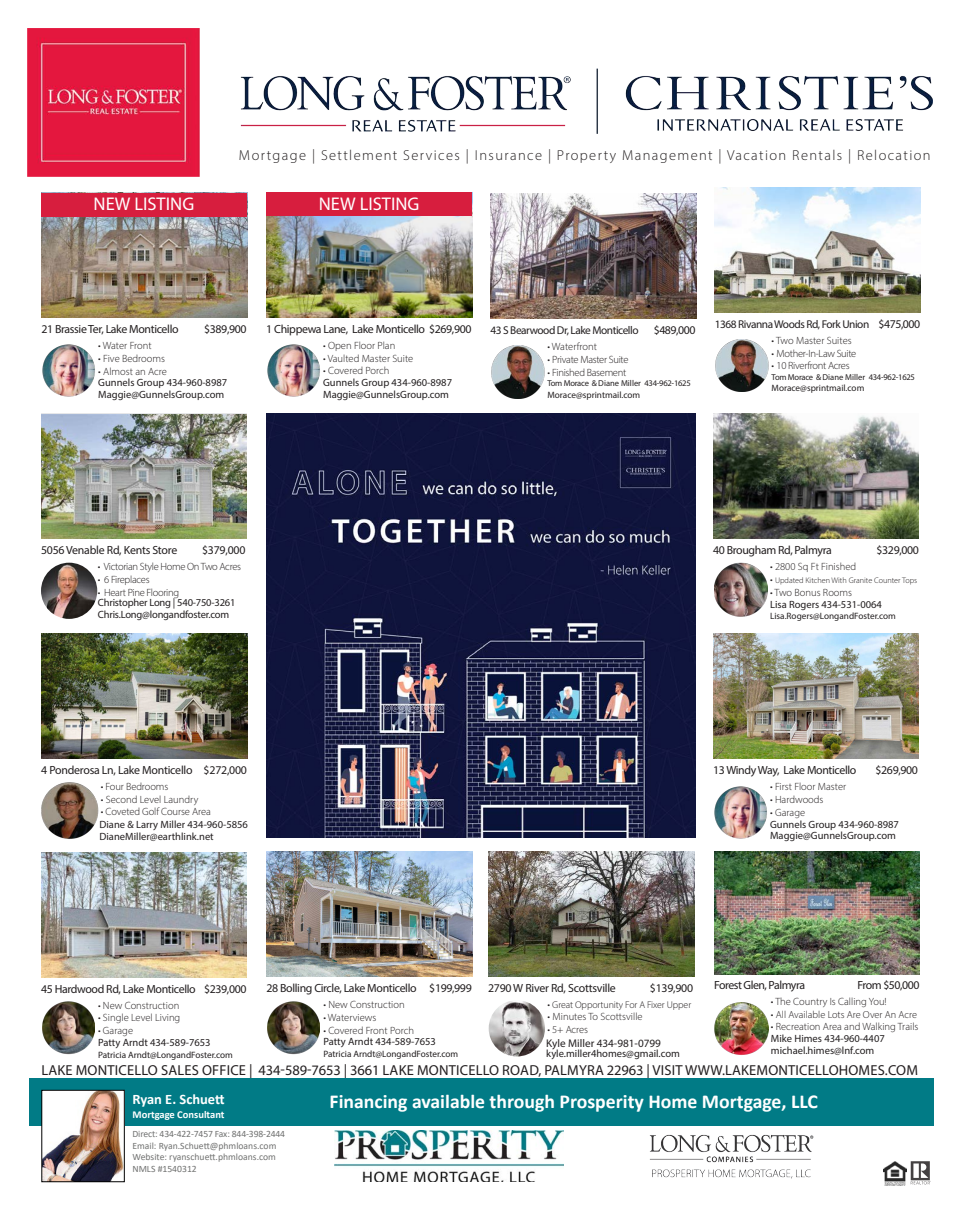
<style>
.page{position:relative;width:968px;height:1215px;background:#fff}
.page>*{position:absolute;margin:0;border:0;box-sizing:border-box;transform-origin:0 0}
.t1{font:700 19.75px "Calibri";color:#fff}
.t2{font:18.38px "Myriad Pro";color:#fff}
.t3{font:14.5px "Myriad Pro";letter-spacing:.015em;color:#231f20}
.t4{font:300 14.5px "Myriad Pro";letter-spacing:.095em;color:#231f20}
.t5{font:700 14.5px "Calibri";color:#fff}
.t6{font:11.88px "Myriad Pro";letter-spacing:-.03em;color:#231f20}
.t7{font:11.38px "Myriad Pro";letter-spacing:-.04em;color:#231f20}
.t8{font:11.12px "Myriad Pro";color:#231f20}
.t9{font:10.5px/11.9px "Myriad Pro";color:#231f20}
.t10{font:300 10.5px "Myriad Pro";color:#231f20}
.t11{font:300 10.5px "Myriad Pro";letter-spacing:-.03em;color:#231f20}
.t12{font:10.5px/10.2px "Myriad Pro";letter-spacing:-.02em;color:#231f20}
.t13{font:700 10.5px "Calibri";color:#fff}
.t14{font:300 10.25px "Myriad Pro";color:#231f20}
.t15{font:300 9.88px "Myriad Pro";letter-spacing:-.01em;color:#231f20}
.t16{font:9.62px/11.6px "Calibri";color:#717271}
.t17{font:9.25px "Myriad Pro";color:#231f20}
.t18{font:8.5px "Myriad Pro";letter-spacing:-.03em;color:#231f20}
.t19{font:300 8.12px "Myriad Pro";color:#231f20}
.s1{font-weight:300}
.s2{font-size:11.88px}
.s3{font-size:10.5px}
</style>
<div class="page">
<img style="left:27px;top:28px;width:905px;height:148px">
<img style="left:883px;top:1161px;width:23px;height:25px">
<svg style="left:910px;top:1161px;width:20px;height:23px"></svg>
<div style="left:29px;top:1078px;width:904px;height:48px;background:#017b86"></div>
<img style="left:714px;top:851px;width:205px;height:123px">
<img style="left:714px;top:1002px;width:54px;height:53px">
<img style="left:266px;top:414px;width:429px;height:424px">
<img style="left:714px;top:187px;width:206px;height:125px">
<img style="left:715px;top:339px;width:54px;height:53px">
<img style="left:41px;top:414px;width:206px;height:125px">
<img style="left:41px;top:563px;width:56px;height:56px;border-radius:28px">
<img style="left:713px;top:414px;width:205px;height:125px">
<img style="left:714px;top:563px;width:54px;height:54px">
<img style="left:490px;top:194px;width:206px;height:125px">
<img style="left:491px;top:346px;width:54px;height:52px">
<img style="left:713px;top:634px;width:205px;height:125px">
<img style="left:714px;top:786px;width:53px;height:53px">
<img style="left:41px;top:852px;width:206px;height:125px">
<img style="left:42px;top:1001px;width:52px;height:54px">
<img style="left:266px;top:852px;width:206px;height:125px">
<img style="left:268px;top:1001px;width:52px;height:54px">
<img style="left:488px;top:851px;width:206px;height:125px">
<img style="left:488px;top:1000px;width:57px;height:56px;border-radius:28px">
<img style="left:41px;top:634px;width:207px;height:124px">
<img style="left:41px;top:782px;width:58px;height:57px">
<img style="left:266px;top:216px;width:206px;height:102px">
<img style="left:267px;top:344px;width:53px;height:53px">
<div style="left:266px;top:192px;width:206px;height:24px;background:#d71e3e"></div>
<img style="left:41px;top:217px;width:206px;height:101px">
<img style="left:43px;top:344px;width:52px;height:53px">
<div style="left:41px;top:193px;width:206px;height:24px;background:#d71e3e"></div>
<img style="left:334px;top:1131px;width:229px;height:51px">
<img style="left:44px;top:1092px;width:78px;height:88px">
<div style="left:42px;top:1090px;width:82px;height:92px;border:1px solid #000"></div>
<img style="left:649px;top:1134px;width:165px;height:45px">
<p class="t2" style="left:94px;top:193px;width:102px">NEW LISTING</p>
<p class="t4" style="left:239px;top:146px;width:693px">Mortgage | Settlement Services | Insurance | Property Management | Vacation Rentals | Relocation</p>
<p class="t2" style="left:319px;top:193px;width:102px">NEW LISTING</p>
<p class="t6" style="left:41px;top:322px;width:139px">21 Brassie Ter, Lake Monticello</p>
<p class="t6" style="left:204px;top:322px;width:44px">$389,900</p>
<p class="t10" style="left:98px;top:339px;width:55px">• Water Front</p>
<p class="t10" style="left:98px;top:352px;width:68px">• Five Bedrooms</p>
<p class="t9" style="left:98px;top:365px;width:130px"><span class="s1">• Almost an Acre<br></span>Gunnels Group 434-960-8987<br>Maggie@GunnelsGroup.com</p>
<p class="t6" style="left:266px;top:322px;width:207px">1 Chippewa Lane, Lake Monticello $269,900</p>
<p class="t10" style="left:323px;top:339px;width:74px">• Open Floor Plan</p>
<p class="t10" style="left:323px;top:352px;width:92px">• Vaulted Master Suite</p>
<p class="t9" style="left:323px;top:365px;width:130px"><span class="s1">• Covered Porch<br></span>Gunnels Group 434-960-8987<br>Maggie@GunnelsGroup.com</p>
<p class="t7" style="left:490px;top:324px;width:150px">43 S Bearwood Dr, Lake Monticello</p>
<p class="t6" style="left:653px;top:323px;width:43px">$489,000</p>
<p class="t10" style="left:547px;top:341px;width:51px">• Waterfront</p>
<p class="t11" style="left:547px;top:353px;width:83px">• Private Master Suite</p>
<p class="t11" style="left:547px;top:366px;width:80px">• Finished Basement</p>
<p class="t18" style="left:547px;top:378px;width:145px">Tom Morace &amp; Diane Miller 434-962-1625</p>
<p class="t17" style="left:547px;top:389px;width:94px">Morace@sprintmail.com</p>
<p class="t7" style="left:714px;top:317px;width:207px">1368 Rivanna Woods Rd, Fork Union <span class="s2">$475,000</span></p>
<p class="t10" style="left:771px;top:334px;width:82px">• Two Master Suites</p>
<p class="t11" style="left:771px;top:347px;width:86px">• Mother-In-Law Suite</p>
<p class="t11" style="left:771px;top:359px;width:79px">• 10 Riverfront Acres</p>
<p class="t18" style="left:771px;top:371px;width:145px">Tom Morace &amp; Diane Miller 434-962-1625</p>
<p class="t17" style="left:771px;top:383px;width:94px">Morace@sprintmail.com</p>
<p class="t6" style="left:41px;top:543px;width:138px">5056 Venable Rd, Kents Store</p>
<p class="t6" style="left:202px;top:543px;width:45px">$379,000</p>
<p class="t11" style="left:98px;top:561px;width:145px">• Victorian Style Home On Two Acres</p>
<p class="t11" style="left:98px;top:573px;width:53px">• 6 Fireplaces</p>
<p class="t12" style="left:98px;top:587px;width:139px"><span class="s1">• Heart Pine Flooring<br></span>Christopher Long | 540-750-3261</p>
<p class="t12" style="left:98px;top:609px;width:133px">Chris.Long@longandfoster.com</p>
<p class="t6" style="left:713px;top:543px;width:120px">40 Brougham Rd, Palmyra</p>
<p class="t6" style="left:876px;top:543px;width:44px">$329,000</p>
<p class="t10" style="left:770px;top:561px;width:88px">• 2800 Sq Ft Finished</p>
<p class="t19" style="left:770px;top:576px;width:149px"><span class="s3">•</span> Updated Kitchen With Granite Counter Tops</p>
<p class="t9" style="left:770px;top:586px;width:113px"><span class="s1">• Two Bonus Rooms<br></span>Lisa Rogers 434-531-0064</p>
<p class="t17" style="left:770px;top:611px;width:127px">Lisa.Rogers@LongandFoster.com</p>
<p class="t6" style="left:41px;top:763px;width:207px">4 Ponderosa Ln, Lake Monticello $272,000</p>
<p class="t10" style="left:101px;top:780px;width:69px">• Four Bedrooms</p>
<p class="t10" style="left:101px;top:793px;width:99px">• Second Level Laundry</p>
<p class="t9" style="left:99px;top:805px;width:150px;line-height:13.1px"><span class="s1">• Coveted Golf Course Area<br></span>Diane &amp; Larry Miller 434-960-5856</p>
<p class="t9" style="left:99px;top:831px;width:116px">DianeMiller@earthlink.net</p>
<p class="t6" style="left:713px;top:763px;width:145px">13 Windy Way, Lake Monticello</p>
<p class="t6" style="left:875px;top:763px;width:44px">$269,900</p>
<p class="t10" style="left:770px;top:781px;width:78px">• First Floor Master</p>
<p class="t10" style="left:770px;top:793px;width:55px">• Hardwoods</p>
<p class="t9" style="left:770px;top:806px;width:130px"><span class="s1">• Garage<br></span>Gunnels Group 434-960-8987<br>Maggie@GunnelsGroup.com</p>
<p class="t6" style="left:41px;top:981px;width:207px">45 Hardwood Rd, Lake Monticello $239,000</p>
<p class="t10" style="left:98px;top:999px;width:83px">• New Construction</p>
<p class="t10" style="left:98px;top:1012px;width:84px">• Single Level Living</p>
<p class="t9" style="left:98px;top:1024px;width:114px"><span class="s1">• Garage<br></span>Patty Arndt 434-589-7653</p>
<p class="t17" style="left:98px;top:1049px;width:136px">Patricia Arndt@LongandFoster.com</p>
<p class="t6" style="left:266px;top:981px;width:207px">28 Bolling Circle, Lake Monticello $199,999</p>
<p class="t10" style="left:323px;top:998px;width:83px">• New Construction</p>
<p class="t10" style="left:323px;top:1011px;width:55px">• Waterviews</p>
<p class="t9" style="left:323px;top:1024px;width:114px"><span class="s1">• Covered Front Porch<br></span>Patty Arndt 434-589-7653</p>
<p class="t17" style="left:323px;top:1048px;width:136px">Patricia Arndt@LongandFoster.com</p>
<p class="t6" style="left:488px;top:980px;width:129px">2790 W River Rd, Scottsville</p>
<p class="t6" style="left:649px;top:980px;width:45px">$139,900</p>
<p class="t15" style="left:547px;top:998px;width:145px"><span class="s3">•</span> Great Opportunity For A Fixer Upper</p>
<p class="t10" style="left:547px;top:1010px;width:97px">• Minutes To Scottsville</p>
<p class="t10" style="left:547px;top:1023px;width:42px">• 5+ Acres</p>
<p class="t8" style="left:546px;top:1036px;width:116px">Kyle Miller 434-981-0799</p>
<p class="t9" style="left:546px;top:1047px;width:135px">kyle.miller4homes@gmail.com</p>
<p class="t6" style="left:714px;top:978px;width:92px">Forest Glen, Palmyra</p>
<p class="t6" style="left:857px;top:978px;width:63px">From $50,000</p>
<p class="t10" style="left:771px;top:995px;width:117px">• The Country Is Calling You!</p>
<p class="t14" style="left:771px;top:1008px;width:148px"><span class="s3">•</span> All Available Lots Are Over An Acre</p>
<p class="t9" style="left:771px;top:1021px;width:149px"><span class="s1">• Recreation Area and Walking Trails<br></span>Mike Himes 434-960-4407 michael.himes@lnf.com</p>
<p class="t3" style="left:41px;top:1061px;width:878px">LAKE MONTICELLO SALES OFFICE | 434-589-7653 | 3661 LAKE MONTICELLO ROAD, PALMYRA 22963 | VISIT WWW.LAKEMONTICELLOHOMES.COM</p>
<p class="t5" style="left:132px;top:1089px;width:94px">Ryan E. Schuett</p>
<p class="t13" style="left:132px;top:1107px;width:94px">Mortgage Consultant</p>
<p class="t16" style="left:132px;top:1128px;width:154px">Direct: 434-422-7457 Fax: 844-398-2444<br>Email: Ryan.Schuett@phmloans.com<br>Website: ryanschuett.phmloans.com<br>NMLS #1540312</p>
<p class="t1" style="left:329px;top:1088px;width:490px">Financing available through Prosperity Home Mortgage, LLC</p>
</div>
